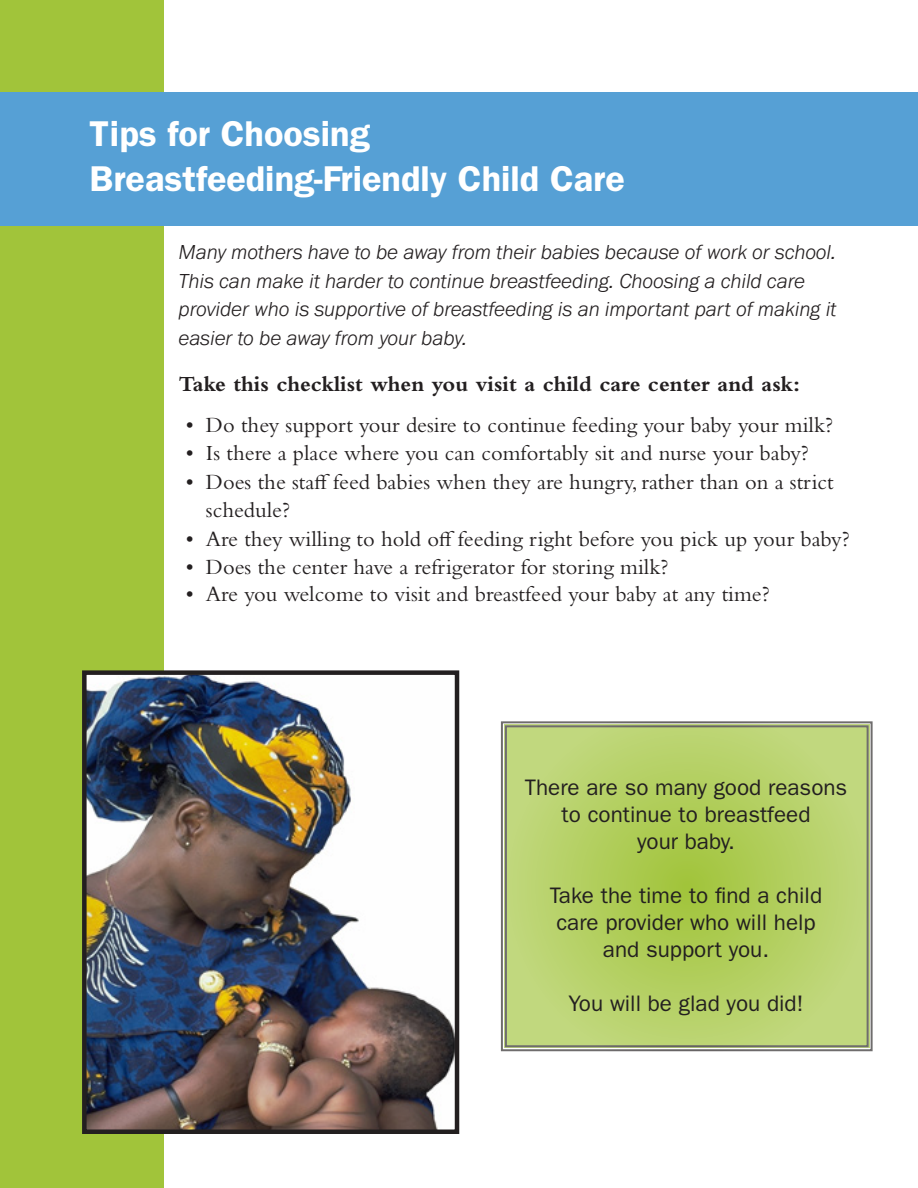
<style>
.page{position:relative;width:918px;height:1188px;background:#fff}
.page>*{position:absolute;margin:0;border:0;box-sizing:border-box;transform-origin:0 0}
.t1{font:600 36px/45px "ITC Franklin Gothic Std";color:#fff}
.t2{font:22.5px/28.5px "Bembo Std";color:#231f20}
.t3{font:22.5px/27px "ITC Franklin Gothic Std";color:#231f20;text-align:center}
.t4{font:700 22.5px "Bembo Std";color:#231f20}
.t5{font:italic 300 21px/28.5px "Franklin Gothic URW";color:#231f20}
</style>
<div class="page">
<div style="left:0;top:0;width:164px;height:1188px;background:#a1c43a"></div>
<div style="left:0;top:93px;width:918px;height:133px;background:#56a0d5"></div>
<svg style="left:500px;top:721px;width:373px;height:331px;background:#b5cd6b"></svg>
<img style="left:87px;top:675px;width:367px;height:454px">
<div style="left:82px;top:670px;width:377px;height:464px;border:4px solid #231f20"></div>
<h1 class="t1" style="left:90px;top:111px;width:537px">Tips for Choosing<br>Breastfeeding-Friendly Child Care</h1>
<p class="t5" style="left:179px;top:238px;width:659px">Many mothers have to be away from their babies because of work or school.<br>This can make it harder to continue breastfeeding. Choosing a child care provider who is supportive of breastfeeding is an important part of making it easier to be away from your baby.</p>
<p class="t4" style="left:179px;top:372px;width:623px">Take this checklist when you visit a child care center and ask:</p>
<p class="t2" style="left:186px;top:410px;width:649px">• Do they support your desire to continue feeding your baby your milk?</p>
<p class="t2" style="left:186px;top:439px;width:625px">• Is there a place where you can comfortably sit and nurse your baby?</p>
<p class="t2" style="left:206px;top:467px;width:629px;text-indent:-20px">• Does the staff feed babies when they are hungry, rather than on a strict schedule?</p>
<p class="t2" style="left:186px;top:524px;width:666px">• Are they willing to hold off feeding right before you pick up your baby?</p>
<p class="t2" style="left:186px;top:553px;width:484px">• Does the center have a refrigerator for storing milk?</p>
<p class="t2" style="left:186px;top:580px;width:586px">• Are you welcome to visit and breastfeed your baby at any time?</p>
<p class="t3" style="left:525px;top:774px;width:324px">There are so many good reasons to continue to breastfeed<br>your baby.</p>
<p class="t3" style="left:550px;top:882px;width:274px">Take the time to find a child care provider who will help and support you.</p>
<p class="t3" style="left:569px;top:990px;width:236px">You will be glad you did!</p>
</div>
